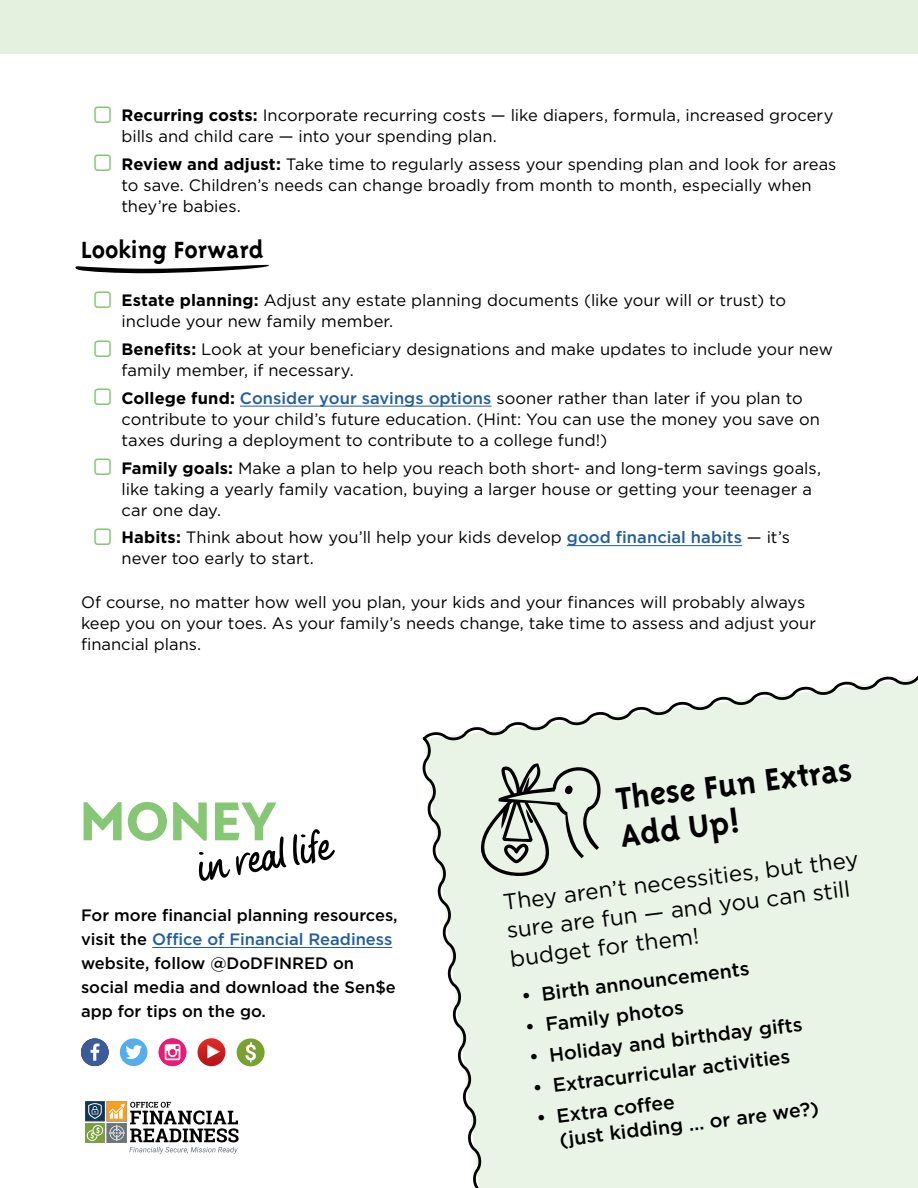
<style>
.page{position:relative;width:918px;height:1188px;background:#fff}
.page>*{position:absolute;margin:0;border:0;box-sizing:border-box;transform-origin:0 0}
.t1{font:700 36px/37.5px "Triplex";color:#000}
.t2{font:700 27px "Triplex";color:#000}
.t3{font:22.5px/28.5px "Gotham";color:#000}
.t4{font:500 19.5px/24px "Gotham";color:#000}
.t5{font:16.5px/21px "Gotham";color:#000}
.t6{font:500 16.5px/24px "Gotham";color:#000}
.s1{font-weight:700}
.s2{font-weight:500;color:#215e9e}
.s3{color:#215e9e}
</style>
<div class="page">
<svg style="left:422px;top:676px;width:496px;height:512px;background:#e9f2e6"></svg>
<hr style="left:240px;top:406px;width:252px;height:1px;background:#215e9e">
<hr style="left:567px;top:545px;width:175px;height:1px;background:#215e9e">
<div style="left:0;top:0;width:918px;height:54px;background:#e4f1de"></div>
<hr style="left:152px;top:947px;width:240px;height:1px;background:#215e9e">
<svg style="left:481px;top:763px;width:121px;height:114px;background:#bac2b7"></svg>
<img style="left:81px;top:1038px;width:28px;height:28px;border-radius:14px">
<img style="left:120px;top:1038px;width:27px;height:28px;border-radius:14px">
<img style="left:159px;top:1038px;width:27px;height:28px;border-radius:14px">
<img style="left:198px;top:1038px;width:27px;height:28px;border-radius:14px">
<div style="left:107px;top:1101px;width:20px;height:20px;background:#f99f1e"></div>
<div style="left:85px;top:1123px;width:20px;height:20px;background:#79a13f"></div>
<svg style="left:87px;top:1125px;width:16px;height:16px"></svg>
<div style="left:85px;top:1101px;width:20px;height:20px;background:#0e3655"></div>
<div style="left:107px;top:1123px;width:20px;height:20px;background:#6d747b"></div>
<svg style="left:109px;top:1102px;width:130px;height:52px"></svg>
<svg style="left:88px;top:1103px;width:14px;height:16px"></svg>
<div style="left:237px;top:1038px;width:28px;height:28px;background:#79a131;border-radius:50%"></div>
<svg style="left:245px;top:1042px;width:11px;height:20px"></svg>
<svg style="left:84px;top:802px;width:38px;height:38px"></svg>
<svg style="left:128px;top:802px;width:39px;height:39px"></svg>
<svg style="left:173px;top:802px;width:113px;height:79px"></svg>
<svg style="left:293px;top:829px;width:42px;height:36px"></svg>
<svg style="left:75px;top:265px;width:194px;height:8px"></svg>
<p class="t5" style="left:122px;top:105px;width:713px"><span class="s1">Recurring costs:</span> Incorporate recurring costs — like diapers, formula, increased grocery bills and child care — into your spending plan.</p>
<p class="t5" style="left:122px;top:153px;width:717px"><span class="s1">Review and adjust:</span> Take time to regularly assess your spending plan and look for areas to save. Children’s needs can change broadly from month to month, especially when they’re babies.</p>
<h2 class="t2" style="left:81px;top:235px;width:184px">Looking Forward</h2>
<p class="t5" style="left:122px;top:290px;width:666px"><span class="s1">Estate planning:</span> Adjust any estate planning documents (like your will or trust) to include your new family member.</p>
<p class="t5" style="left:122px;top:339px;width:713px"><span class="s1">Benefits:</span> Look at your beneficiary designations and make updates to include your new family member, if necessary.</p>
<p class="t5" style="left:122px;top:387px;width:700px"><span class="s1">College fund:</span> <span class="s2">Consider your savings options</span> sooner rather than later if you plan to contribute to your child’s future education. (Hint: You can use the money you save on taxes during a deployment to contribute to a college fund!)</p>
<p class="t5" style="left:122px;top:457px;width:701px"><span class="s1">Family goals:</span> Make a plan to help you reach both short- and long-term savings goals, like taking a yearly family vacation, buying a larger house or getting your teenager a car one day.</p>
<p class="t5" style="left:121px;top:527px;width:670px"><span class="s1">Habits:</span> Think about how you’ll help your kids develop <span class="s2">good financial habits</span> — it’s never too early to start.</p>
<p class="t5" style="left:81px;top:591px;width:737px">Of course, no matter how well you plan, your kids and your finances will probably always keep you on your toes. As your family’s needs change, take time to assess and adjust your financial plans.</p>
<p class="t6" style="left:81px;top:903px;width:318px">For more financial planning resources, visit the <span class="s3">Office of Financial Readiness </span>website, follow @DoDFINRED on social media and download the Sen$e app for tips on the go.</p>
<h2 class="t1" style="left:614px;top:780px;width:239px;rotate:-7deg">These Fun Extras<br>Add Up!</h2>
<p class="t3" style="left:502px;top:888px;width:359px;rotate:-7deg">They aren’t necessities, but they sure are fun — and you can still budget for them!</p>
<p class="t4" style="left:520px;top:984px;width:231px;rotate:-7deg">• Birth announcements</p>
<p class="t4" style="left:524px;top:1015px;width:161px;rotate:-7deg">• Family photos</p>
<p class="t4" style="left:528px;top:1045px;width:277px;rotate:-7deg">• Holiday and birthday gifts</p>
<p class="t4" style="left:531px;top:1076px;width:261px;rotate:-7deg">• Extracurricular activities</p>
<p class="t4" style="left:555px;top:1104px;width:263px;text-indent:-20px;rotate:-7deg">• Extra coffee<br>(just kidding … or are we?)</p>
</div>
